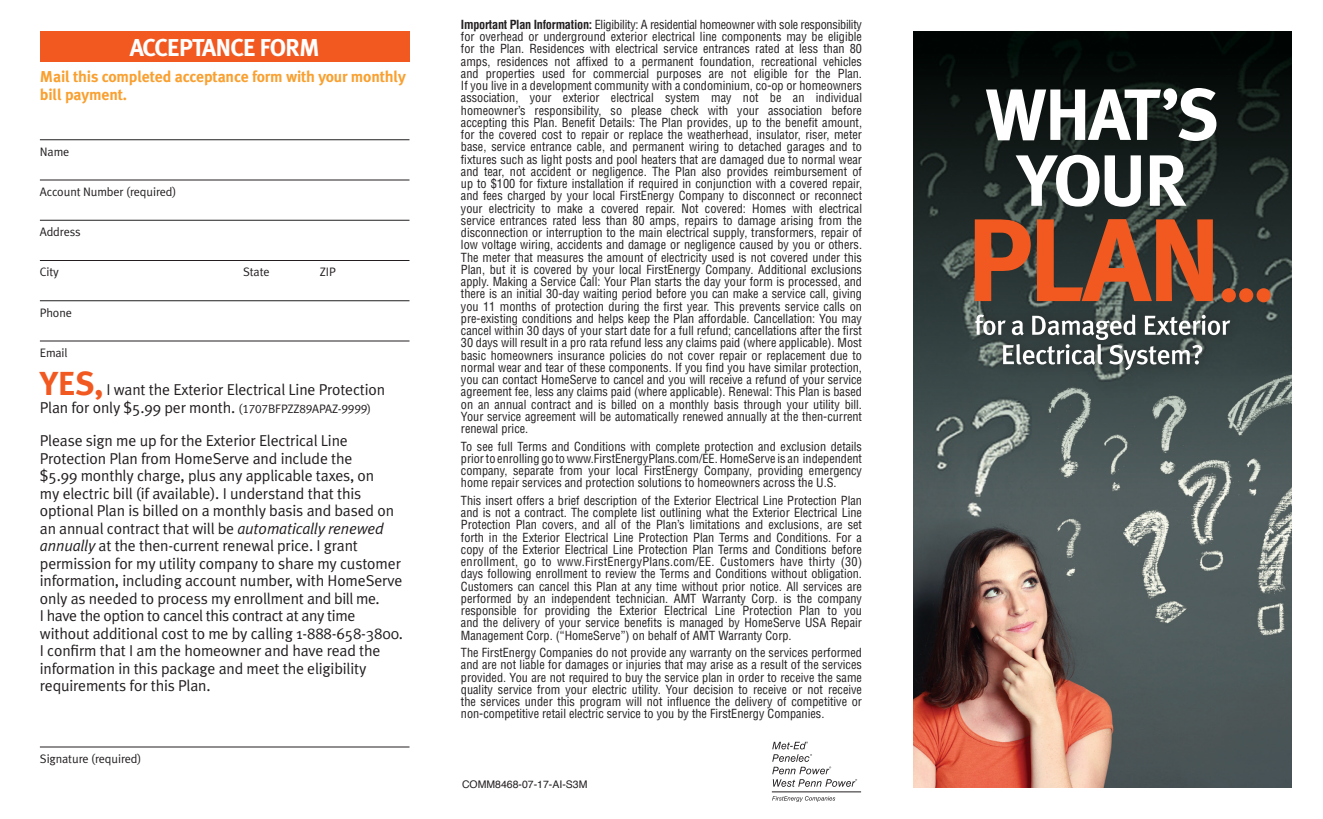
<style>
.page{position:relative;width:1323px;height:819px;background:#fff}
.page>*{position:absolute;margin:0;border:0;box-sizing:border-box;transform-origin:0 0}
.t1{font:700 117.6px "Meta Plus";color:#f15921}
.t2{font:700 72.45px "Meta Plus";letter-spacing:-.04em;color:#fff}
.t3{font:700 24.32px "Meta Plus";letter-spacing:-.04em;color:#fff}
.t4{font:15.75px/17.5px "Meta Plus Normal";letter-spacing:-.01em;color:#231f20}
.t5{font:700 15.75px/17.5px "Meta Plus";letter-spacing:-.01em;color:#f9a030}
.t6{font:condensed 12.25px/12.2px "Helvetica";color:#231f20;text-align:justify}
.t7{font:12.25px "Meta Plus Normal";letter-spacing:-.01em;color:#231f20}
.t8{font:10.5px "Helvetica";color:#231f20}
.s1{font-family:"Meta Plus";font-weight:700;font-size:33.25px;color:#f15921}
.s2{font-family:"Meta Plus Normal Caps";font-size:12.25px}
.s3{font-style:italic}
.s4{font-weight:700}
.s5{font-size:80.33px}
</style>
<div class="page">
<img style="left:914px;top:506px;width:378px;height:282px">
<div style="left:40px;top:32px;width:370px;height:30px;background:#f15921"></div>
<svg style="left:914px;top:32px;width:378px;height:474px;background:#2f3937"></svg>
<hr style="left:40px;top:139px;width:369px;height:1px;background:#231f20">
<hr style="left:40px;top:180px;width:369px;height:1px;background:#231f20">
<hr style="left:40px;top:220px;width:369px;height:1px;background:#231f20">
<hr style="left:40px;top:260px;width:369px;height:1px;background:#231f20">
<hr style="left:40px;top:300px;width:369px;height:1px;background:#231f20">
<hr style="left:40px;top:341px;width:369px;height:1px;background:#231f20">
<hr style="left:40px;top:747px;width:369px;height:1px;background:#231f20">
<div style="left:965px;top:304px;width:275px;height:77px;background:#231f20;opacity:.75"></div>
<svg style="left:975px;top:315px;width:255px;height:55px"></svg>
<svg style="left:772px;top:742px;width:85px;height:45px"></svg>
<svg style="left:772px;top:796px;width:63px;height:6px"></svg>
<hr style="left:772px;top:792px;width:89px;height:1px;background:#231f20">
<p class="t3" style="left:130px;top:33px;width:191px">ACCEPTANCE FORM</p>
<p class="t5" style="left:40px;top:68px;width:368px">Mail this completed acceptance form with your monthly bill payment.</p>
<p class="t7" style="left:40px;top:144px;width:31px">Name</p>
<p class="t7" style="left:40px;top:185px;width:138px">Account Number (required)</p>
<p class="t7" style="left:40px;top:225px;width:42px">Address</p>
<p class="t7" style="left:40px;top:265px;width:21px">City</p>
<p class="t7" style="left:243px;top:265px;width:28px">State</p>
<p class="t7" style="left:320px;top:265px;width:18px">ZIP</p>
<p class="t7" style="left:40px;top:305px;width:34px">Phone</p>
<p class="t7" style="left:40px;top:346px;width:29px">Email</p>
<p class="t4" style="left:40px;top:381px;width:347px"><span class="s1">YES,</span> I want the Exterior Electrical Line Protection<br>Plan for only $5.99 per month. <span class="s2">(1707BFPZZ89APAZ-9999)</span></p>
<p class="t4" style="left:40px;top:432px;width:365px">Please sign me up for the Exterior Electrical Line Protection Plan from HomeServe and include the<br>$5.99 monthly charge, plus any applicable taxes, on<br>my electric bill (if available). I understand that this optional Plan is billed on a monthly basis and based on an annual contract that will be <span class="s3">automatically renewed annually</span> at the then-current renewal price. I grant permission for my utility company to share my customer information, including account number, with HomeServe only as needed to process my enrollment and bill me.<br>I have the option to cancel this contract at any time without additional cost to me by calling 1-888-658-3800.<br>I confirm that I am the homeowner and have read the information in this package and meet the eligibility requirements for this Plan.</p>
<p class="t7" style="left:40px;top:752px;width:103px">Signature (required)</p>
<p class="t6" style="left:461px;top:18px;width:403px"><span class="s4">Important Plan Information:</span> Eligibility: A residential homeowner with sole responsibility for overhead or underground exterior electrical line components may be eligible for the Plan. Residences with electrical service entrances rated at less than 80 amps, residences not affixed to a permanent foundation, recreational vehicles and properties used for commercial purposes are not eligible for the Plan.<br>If you live in a development community with a condominium, co-op or homeowners association, your exterior electrical system may not be an individual homeowner’s responsibility, so please check with your association before accepting this Plan. Benefit Details: The Plan provides, up to the benefit amount, for the covered cost to repair or replace the weatherhead, insulator, riser, meter base, service entrance cable, and permanent wiring to detached garages and to fixtures such as light posts and pool heaters that are damaged due to normal wear and tear, not accident or negligence. The Plan also provides reimbursement of up to $100 for fixture installation if required in conjunction with a covered repair, and fees charged by your local FirstEnergy Company to disconnect or reconnect your electricity to make a covered repair. Not covered: Homes with electrical service entrances rated less than 80 amps, repairs to damage arising from the disconnection or interruption to the main electrical supply, transformers, repair of low voltage wiring, accidents and damage or negligence caused by you or others.<br>The meter that measures the amount of electricity used is not covered under this Plan, but it is covered by your local FirstEnergy Company. Additional exclusions apply. Making a Service Call: Your Plan starts the day your form is processed, and there is an initial 30-day waiting period before you can make a service call, giving you 11 months of protection during the first year. This prevents service calls on pre-existing conditions and helps keep the Plan affordable. Cancellation: You may cancel within 30 days of your start date for a full refund; cancellations after the first 30 days will result in a pro rata refund less any claims paid (where applicable). Most basic homeowners insurance policies do not cover repair or replacement due to normal wear and tear of these components. If you find you have similar protection, you can contact HomeServe to cancel and you will receive a refund of your service agreement fee, less any claims paid (where applicable). Renewal: This Plan is based on an annual contract and is billed on a monthly basis through your utility bill.<br>Your service agreement will be automatically renewed annually at the then-current renewal price.</p>
<p class="t6" style="left:461px;top:440px;width:403px">To see full Terms and Conditions with complete protection and exclusion details prior to enrolling go to www.FirstEnergyPlans.com/EE. HomeServe is an independent company, separate from your local FirstEnergy Company, providing emergency home repair services and protection solutions to homeowners across the U.S.</p>
<p class="t6" style="left:461px;top:494px;width:403px">This insert offers a brief description of the Exterior Electrical Line Protection Plan and is not a contract. The complete list outlining what the Exterior Electrical Line Protection Plan covers, and all of the Plan’s limitations and exclusions, are set forth in the Exterior Electrical Line Protection Plan Terms and Conditions. For a copy of the Exterior Electrical Line Protection Plan Terms and Conditions before enrollment, go to www.FirstEnergyPlans.com/EE. Customers have thirty (30) days following enrollment to review the Terms and Conditions without obligation.<br>Customers can cancel this Plan at any time without prior notice. All services are performed by an independent technician. AMT Warranty Corp. is the company responsible for providing the Exterior Electrical Line Protection Plan to you and the delivery of your service benefits is managed by HomeServe USA Repair Management Corp. (“HomeServe”) on behalf of AMT Warranty Corp.</p>
<p class="t6" style="left:461px;top:646px;width:403px">The FirstEnergy Companies do not provide any warranty on the services performed and are not liable for damages or injuries that may arise as a result of the services provided. You are not required to buy the service plan in order to receive the same quality service from your electric utility. Your decision to receive or not receive the services under this program will not influence the delivery of competitive or non-competitive retail electric service to you by the FirstEnergy Companies.</p>
<p class="t8" style="left:462px;top:777px;width:127px">COMM8468-07-17-AI-S3M</p>
<p class="t2" style="left:985px;top:73px;width:236px">WHAT’S</p>
<p class="t2" style="left:1017px;top:139px;width:172px">YOUR</p>
<p class="t1" style="left:965px;top:192px;width:311px">PLAN<span class="s5">...</span></p>
</div>
